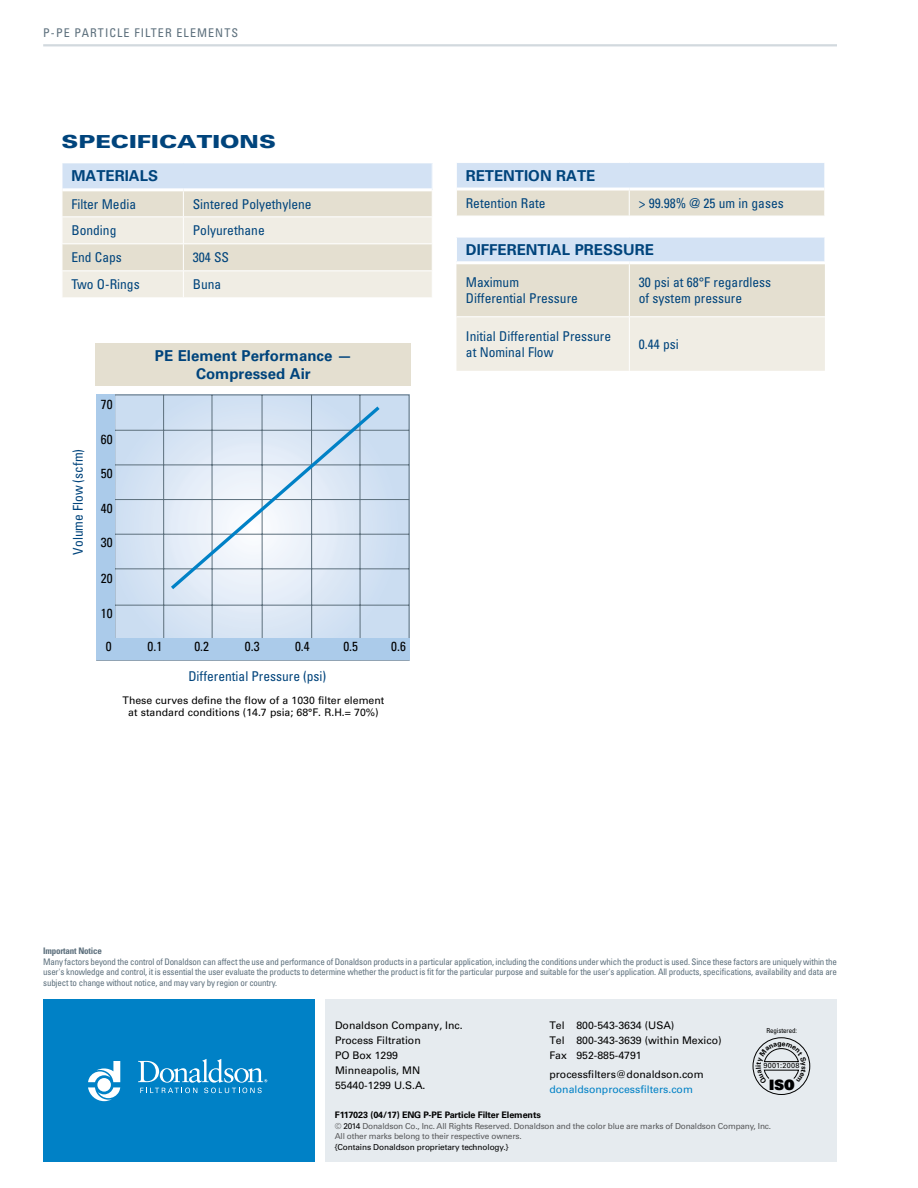
<style>
.page{position:relative;width:918px;height:1188px;background:#fff}
.page>*{position:absolute;margin:0;border:0;box-sizing:border-box;transform-origin:0 0}
.t1{font:900 18px "Univers LT Std";color:#00447c;scale:1.3 1}
.t2{font:700 15px/18px "Univers LT Std";color:#00447c;text-align:center}
.t3{font:14.4px "Univers LT Std X Black";color:#000;scale:.93 1}
.t4{font:condensed 13.5px/16.2px "Univers LT Std";color:#00447c}
.t5{font:condensed 13.2px "Univers";color:#000}
.t6{font:condensed 12px "Univers LT Std";letter-spacing:.09em;color:#5c6f7c}
.t7{font:10.5px/15px "Univers LT Std";color:#000}
.t8{font:10.5px "Univers LT Std";color:#0081c6}
.t9{font:condensed 9px/10.5px "Univers LT Std";letter-spacing:-.02em;color:#5c6f7c;text-align:justify}
.t10{font:700 9px "Univers LT Std";letter-spacing:-.01em;color:#000}
.t11{font:700 condensed 9px "Univers LT Std";letter-spacing:-.02em;color:#5c6f7c}
.t12{font:8.25px/10.5px "Univers LT Std";letter-spacing:-.02em;color:#58595b}
.t13{font:8.25px "Univers LT Std";letter-spacing:-.01em;color:#000}
.t14{font:7.35px "Univers LT Std";letter-spacing:.02em;color:#000}
.t15{font:condensed 6.9px "Univers LT Std";letter-spacing:-.01em;color:#000}
.s1{color:#000}
</style>
<div class="page">
<hr style="left:43px;top:44px;width:794px;height:2px;background:#d2d9de">
<div style="left:43px;top:999px;width:272px;height:162px;background:#0081c6"></div>
<div style="left:325px;top:999px;width:512px;height:162px;background:#e6ebef"></div>
<div style="left:753px;top:1038px;width:57px;height:57px;border:1px solid #000;border-radius:50%"></div>
<svg style="left:88px;top:1061px;width:32px;height:40px"></svg>
<svg style="left:138px;top:1059px;width:129px;height:34px"></svg>
<svg style="left:62px;top:163px;width:371px;height:134px"></svg>
<hr style="left:62px;top:188px;width:121px;height:3px;background:#fff">
<hr style="left:183px;top:188px;width:249px;height:3px;background:#fff">
<svg style="left:457px;top:163px;width:368px;height:53px"></svg>
<hr style="left:457px;top:188px;width:172px;height:3px;background:#fff">
<hr style="left:629px;top:188px;width:195px;height:3px;background:#fff">
<svg style="left:456px;top:237px;width:369px;height:134px"></svg>
<hr style="left:456px;top:261px;width:173px;height:3px;background:#fff">
<hr style="left:629px;top:261px;width:196px;height:3px;background:#fff">
<hr style="left:629px;top:264px;width:1px;height:52px;background:#fff">
<hr style="left:456px;top:316px;width:173px;height:1px;background:#fff">
<hr style="left:629px;top:316px;width:196px;height:1px;background:#fff">
<hr style="left:629px;top:317px;width:1px;height:54px;background:#fff">
<svg style="left:115px;top:395px;width:295px;height:244px"></svg>
<div style="left:96px;top:639px;width:314px;height:21px;background:#abcbea"></div>
<svg style="left:167px;top:403px;width:216px;height:190px"></svg>
<div style="left:96px;top:395px;width:19px;height:246px;background:#abcbea"></div>
<div style="left:96px;top:343px;width:315px;height:43px;background:#e4dfd0"></div>
<svg style="left:756px;top:1042px;width:50px;height:42px"></svg>
<h3 class="t6" style="left:43px;top:25px;width:196px">P-PE PARTICLE FILTER ELEMENTS</h3>
<h1 class="t1" style="left:62px;top:130px;width:166px">SPECIFICATIONS</h1>
<h2 class="t2" style="left:71px;top:167px;width:88px">MATERIALS</h2>
<h3 class="t4" style="left:71px;top:196px;width:66px">Filter Media</h3>
<h3 class="t4" style="left:193px;top:196px;width:120px">Sintered Polyethylene</h3>
<h3 class="t4" style="left:71px;top:222px;width:46px">Bonding</h3>
<h3 class="t4" style="left:193px;top:222px;width:73px">Polyurethane</h3>
<h3 class="t4" style="left:71px;top:249px;width:52px">End Caps</h3>
<h3 class="t4" style="left:193px;top:249px;width:38px">304 SS</h3>
<h3 class="t4" style="left:71px;top:276px;width:70px">Two O-Rings</h3>
<h3 class="t4" style="left:193px;top:276px;width:30px">Buna</h3>
<h3 class="t4" style="left:70px;top:555px;width:107px;rotate:-90deg">Volume Flow (scfm)</h3>
<h3 class="t5" style="left:101px;top:395px;width:13px">70</h3>
<h3 class="t5" style="left:101px;top:431px;width:13px">60</h3>
<h3 class="t5" style="left:101px;top:465px;width:13px">50</h3>
<h3 class="t5" style="left:101px;top:500px;width:13px">40</h3>
<h3 class="t5" style="left:101px;top:534px;width:13px">30</h3>
<h2 class="t2" style="left:155px;top:347px;width:199px">PE Element Performance —<br>Compressed Air</h2>
<h3 class="t5" style="left:101px;top:569px;width:13px">20</h3>
<h3 class="t5" style="left:101px;top:605px;width:13px">10</h3>
<h3 class="t5" style="left:106px;top:638px;width:7px">0</h3>
<h3 class="t5" style="left:148px;top:638px;width:16px">0.1</h3>
<h3 class="t5" style="left:194px;top:638px;width:16px">0.2</h3>
<h3 class="t5" style="left:245px;top:638px;width:16px">0.3</h3>
<h3 class="t5" style="left:295px;top:638px;width:16px">0.4</h3>
<h3 class="t5" style="left:343px;top:638px;width:16px">0.5</h3>
<h3 class="t5" style="left:391px;top:638px;width:16px">0.6</h3>
<h3 class="t4" style="left:188px;top:668px;width:139px">Differential Pressure (psi)</h3>
<p class="t7" style="left:123px;top:695px;width:263px;line-height:12px;text-align:center">These curves define the flow of a 1030 filter element at standard conditions (14.7 psia; 68°F. R.H.= 70%)</p>
<h2 class="t2" style="left:466px;top:166px;width:131px">RETENTION RATE</h2>
<h3 class="t4" style="left:466px;top:195px;width:81px">Retention Rate</h3>
<h3 class="t4" style="left:639px;top:195px;width:147px">&gt; 99.98% @ 25 um in gases</h3>
<h2 class="t2" style="left:466px;top:241px;width:189px">DIFFERENTIAL PRESSURE</h2>
<h3 class="t4" style="left:466px;top:274px;width:114px">Maximum<br>Differential Pressure</h3>
<h3 class="t4" style="left:639px;top:274px;width:134px">30 psi at 68°F regardless of system pressure</h3>
<h3 class="t4" style="left:466px;top:328px;width:147px">Initial Differential Pressure at Nominal Flow</h3>
<h3 class="t4" style="left:639px;top:336px;width:42px">0.44 psi</h3>
<p class="t11" style="left:43px;top:945px;width:60px">Important Notice</p>
<p class="t9" style="left:43px;top:956px;width:795px">Many factors beyond the control of Donaldson can affect the use and performance of Donaldson products in a particular application, including the conditions under which the product is used. Since these factors are uniquely within the user's knowledge and control, it is essential the user evaluate the products to determine whether the product is fit for the particular purpose and suitable for the user's application. All products, specifications, availability and data are subject to change without notice, and may vary by region or country.</p>
<p class="t7" style="left:335px;top:1017px;width:129px">Donaldson Company, Inc.<br>Process Filtration<br>PO Box 1299<br>Minneapolis, MN<br>55440-1299 U.S.A.</p>
<p class="t7" style="left:549px;top:1017px;width:174px">Tel 800-543-3634 (USA)<br>Tel 800-343-3639 (within Mexico)<br>Fax 952-885-4791</p>
<p class="t7" style="left:549px;top:1067px;width:156px">processfilters@donaldson.com</p>
<p class="t8" style="left:549px;top:1083px;width:145px">donaldsonprocessfilters.com</p>
<p class="t15" style="left:766px;top:1026px;width:32px">Registered:</p>
<p class="t14" style="left:764px;top:1061px;width:37px">9001:2008</p>
<h3 class="t3" style="left:769px;top:1075px;width:29px">ISO</h3>
<p class="t10" style="left:335px;top:1110px;width:208px">F117023 (04/17) ENG P-PE Particle Filter Elements</p>
<p class="t12" style="left:335px;top:1121px;width:438px">© <span class="s1">2014</span> Donaldson Co., Inc. All Rights Reserved. Donaldson and the color blue are marks of Donaldson Company, Inc.<br>All other marks belong to their respective owners.</p>
<p class="t13" style="left:335px;top:1142px;width:175px">{Contains Donaldson proprietary technology.}</p>
</div>
